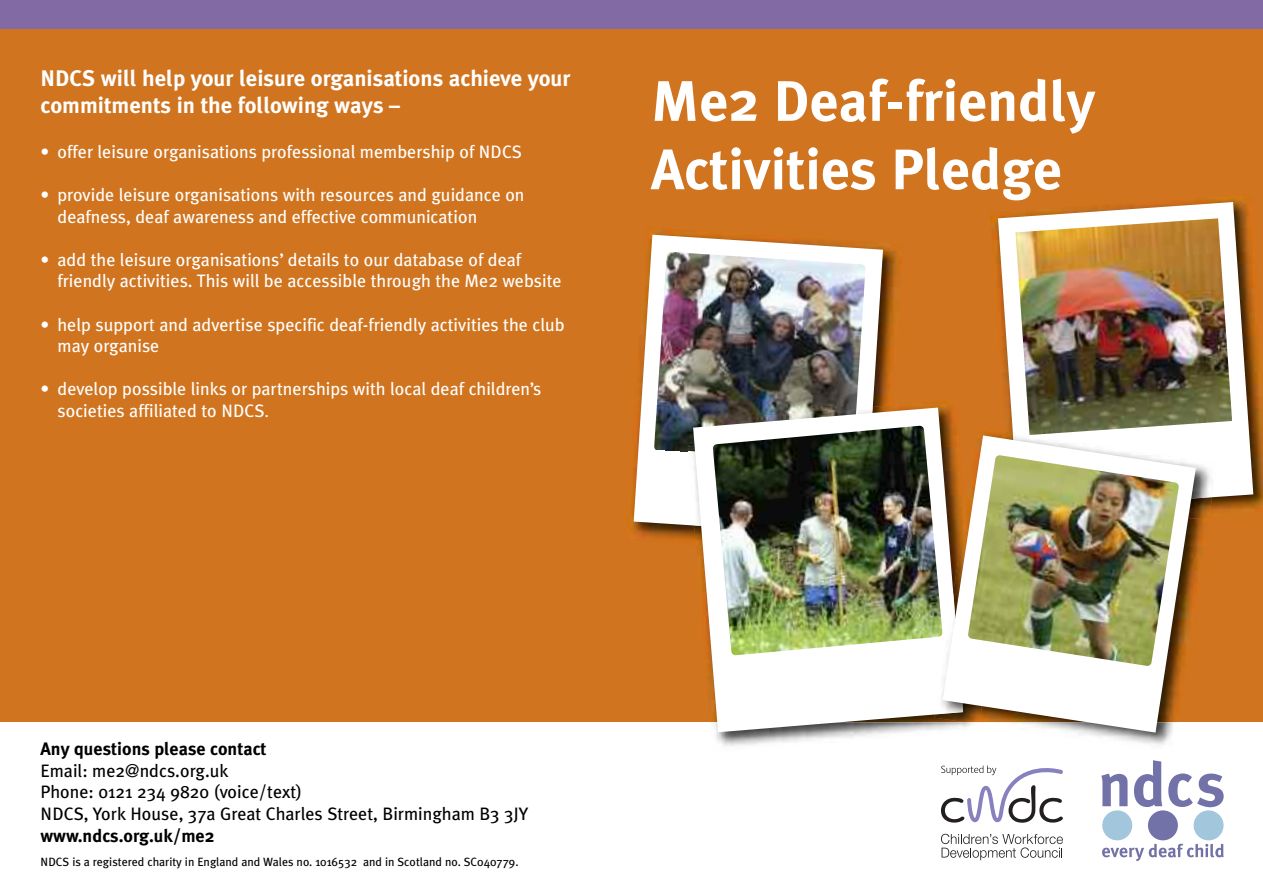
<style>
.page{position:relative;width:1263px;height:893px;background:#fff}
.page>*{position:absolute;margin:0;border:0;box-sizing:border-box;transform-origin:0 0}
.t1{font:700 57px/68.4px "Meta Plus";color:#fff}
.t2{font:700 22.5px/27px "Meta Plus";color:#fff}
.t3{font:18px/21.6px "Meta Plus";color:#fff}
.t4{font:18px/21.6px "Meta Plus";color:#000}
.t5{font:700 18px "Meta Plus";color:#000}
.t6{font:12px "Meta Plus";color:#000}
.s1{font-size:15px}
</style>
<div class="page">
<div style="left:0;top:0;width:1263px;height:765px;background:#d0741f"></div>
<div style="left:0;top:722px;width:1263px;height:171px;background:#fff"></div>
<svg style="left:1101px;top:774px;width:26px;height:32px"></svg>
<svg style="left:1134px;top:760px;width:28px;height:47px"></svg>
<svg style="left:1168px;top:773px;width:56px;height:34px"></svg>
<div style="left:1102px;top:810px;width:30px;height:30px;background:#a2c6db;border-radius:50%"></div>
<div style="left:1148px;top:810px;width:30px;height:30px;background:#7372a8;border-radius:50%"></div>
<div style="left:1193px;top:810px;width:30px;height:30px;background:#a2c6db;border-radius:50%"></div>
<svg style="left:1102px;top:844px;width:122px;height:17px"></svg>
<div style="left:0;top:0;width:1263px;height:29px;background:#826ba5"></div>
<svg style="left:941px;top:834px;width:122px;height:26px"></svg>
<svg style="left:941px;top:765px;width:122px;height:58px"></svg>
<img style="left:627px;top:228px;width:275px;height:312px">
<svg style="left:634px;top:235px;width:249px;height:302px;fill:#fff"></svg>
<img style="left:654px;top:252px;width:211px;height:210px">
<img style="left:990px;top:195px;width:273px;height:313px">
<svg style="left:998px;top:202px;width:255px;height:308px;fill:#fff"></svg>
<img style="left:1015px;top:218px;width:217px;height:217px">
<img style="left:716px;top:732px;width:456px;height:14px">
<img style="left:688px;top:407px;width:185px;height:130px">
<img style="left:686px;top:408px;width:7px;height:53px">
<svg style="left:693px;top:408px;width:265px;height:324px;background:#e2d6ca"></svg>
<img style="left:989px;top:427px;width:220px;height:169px">
<img style="left:1005px;top:431px;width:207px;height:100px">
<img style="left:1013px;top:432px;width:204px;height:79px">
<img style="left:934px;top:512px;width:9px;height:210px">
<img style="left:935px;top:592px;width:8px;height:122px">
<svg style="left:943px;top:435px;width:253px;height:298px;fill:#fff"></svg>
<img style="left:713px;top:426px;width:229px;height:229px">
<img style="left:968px;top:455px;width:211px;height:211px">
<p class="t2" style="left:40px;top:64px;width:531px">NDCS will help your leisure organisations achieve your commitments in the following ways –</p>
<p class="t3" style="left:40px;top:141px;width:483px">• offer leisure organisations professional membership of NDCS</p>
<p class="t3" style="left:58px;top:184px;width:468px;text-indent:-17px">• provide leisure organisations with resources and guidance on deafness, deaf awareness and effective communication</p>
<p class="t3" style="left:58px;top:249px;width:506px;text-indent:-17px">• add the leisure organisations’ details to our database of deaf friendly activities. This will be accessible through the Me2 website</p>
<p class="t3" style="left:58px;top:314px;width:509px;text-indent:-17px">• help support and advertise specific deaf-friendly activities the club may organise</p>
<p class="t3" style="left:58px;top:378px;width:485px;text-indent:-17px">• develop possible links or partnerships with local deaf children’s societies affiliated to NDCS<span class="s1">.</span></p>
<h1 class="t1" style="left:651px;top:67px;width:446px">Me2 Deaf-friendly<br>Activities Pledge</h1>
<p class="t5" style="left:40px;top:738px;width:228px">Any questions please contact</p>
<p class="t4" style="left:40px;top:760px;width:489px">Email: me2@ndcs.org.uk<br>Phone: 0121 234 9820 (voice/text)<br>NDCS, York House, 37a Great Charles Street, Birmingham B3 3JY</p>
<p class="t5" style="left:40px;top:825px;width:175px">www.ndcs.org.uk/me2</p>
<p class="t6" style="left:40px;top:854px;width:479px">NDCS is a registered charity in England and Wales no. 1016532 and in Scotland no. SC040779.</p>
</div>
